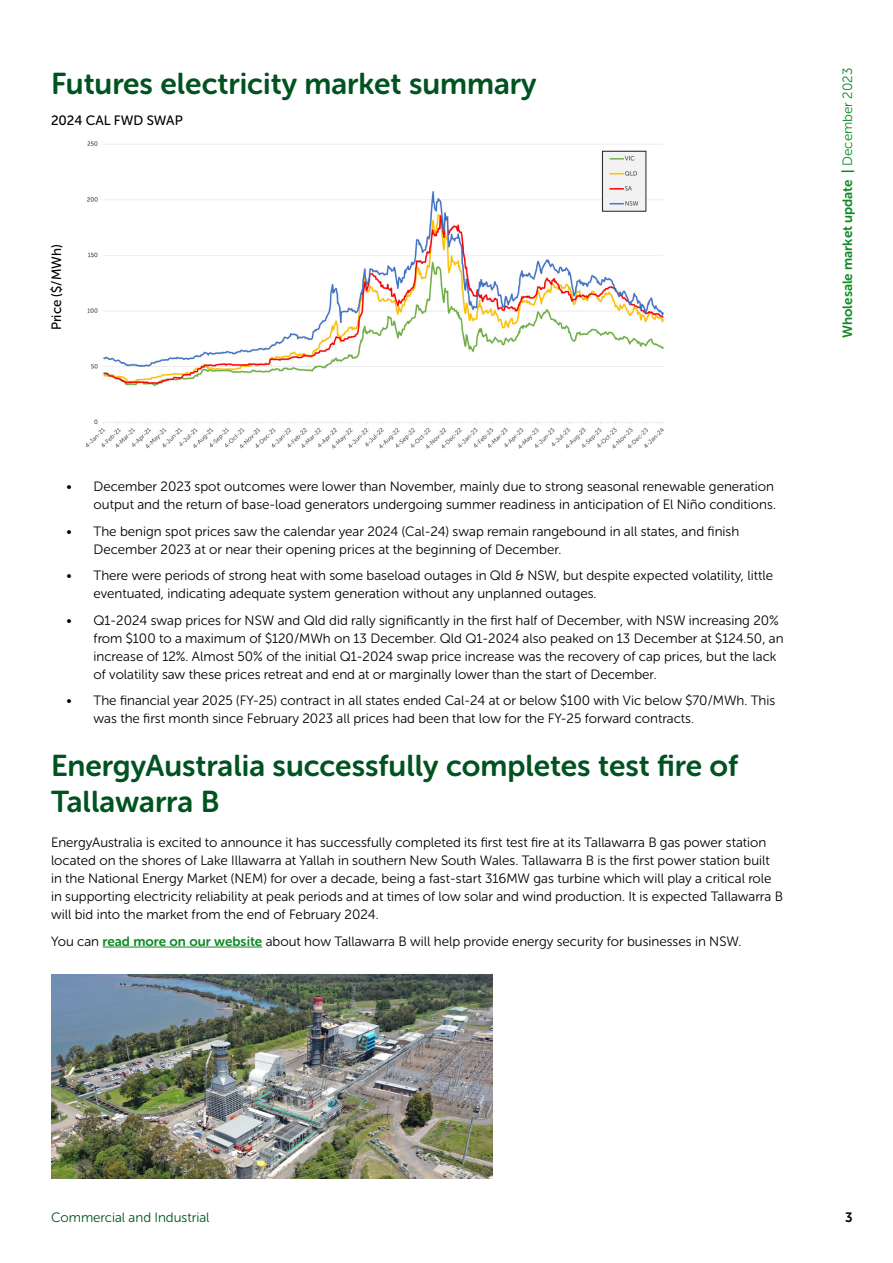
<style>
.page{position:relative;width:893px;height:1263px;background:#fff}
.page>*{position:absolute;margin:0;border:0;box-sizing:border-box;transform-origin:0 0}
.t1{font:30px/36px "Museo Sans Rounded 700";color:#005321}
.t2{font:13.5px/18px "Museo Sans Rounded 300";color:#000}
.t3{font:13.5px "Museo Sans Rounded 700";color:#0d8924}
.t4{font:13.5px "Museo Sans Rounded 500";color:#000}
.t5{font:13.5px "Museo Sans Rounded 300";color:#005321}
.t6{font:13.5px "Museo Sans Rounded 700";color:#000}
.s1{font-family:"Museo Sans Rounded 700";color:#0d8924}
.s2{font-family:"Museo Sans Rounded 300"}
</style>
<div class="page">
<img style="left:86px;top:141px;width:578px;height:308px">
<hr style="left:103px;top:947px;width:159px;height:1px;background:#0d8924">
<img style="left:51px;top:975px;width:441px;height:204px">
<h1 class="t1" style="left:51px;top:66px;width:487px">Futures electricity market summary</h1>
<p class="t4" style="left:51px;top:113px;width:133px">2024 CAL FWD SWAP</p>
<p class="t4" style="left:49px;top:330px;width:87px;rotate:-90deg">Price ($/MWh)</p>
<p class="t2" style="left:67px;top:478px;width:711px;text-align:right">• December 2023 spot outcomes were lower than November, mainly due to strong seasonal renewable generation output and the return of base-load generators undergoing summer readiness in anticipation of El Niño conditions.</p>
<p class="t2" style="left:94px;top:522px;width:647px;text-indent:-27px">• The benign spot prices saw the calendar year 2024 (Cal-24) swap remain rangebound in all states, and finish<br>December 2023 at or near their opening prices at the beginning of December.</p>
<p class="t2" style="left:94px;top:566px;width:681px;text-indent:-27px">• There were periods of strong heat with some baseload outages in Qld &amp; NSW, but despite expected volatility, little eventuated, indicating adequate system generation without any unplanned outages.</p>
<p class="t2" style="left:94px;top:611px;width:691px;text-indent:-27px">• Q1-2024 swap prices for NSW and Qld did rally significantly in the first half of December, with NSW increasing 20% from $100 to a maximum of $120/MWh on 13 December. Qld Q1-2024 also peaked on 13 December at $124.50, an increase of 12%. Almost 50% of the initial Q1-2024 swap price increase was the recovery of cap prices, but the lack of volatility saw these prices retreat and end at or marginally lower than the start of December.</p>
<p class="t2" style="left:94px;top:691px;width:683px;text-indent:-27px">• The financial year 2025 (FY-25) contract in all states ended Cal-24 at or below $100 with Vic below $70/MWh. This was the first month since February 2023 all prices had been that low for the FY-25 forward contracts.</p>
<h1 class="t1" style="left:51px;top:748px;width:689px">EnergyAustralia successfully completes test fire of<br>Tallawarra B</h1>
<p class="t2" style="left:51px;top:834px;width:733px">EnergyAustralia is excited to announce it has successfully completed its first test fire at its Tallawarra B gas power station located on the shores of Lake Illawarra at Yallah in southern New South Wales. Tallawarra B is the first power station built in the National Energy Market (NEM) for over a decade, being a fast-start 316MW gas turbine which will play a critical role in supporting electricity reliability at peak periods and at times of low solar and wind production. It is expected Tallawarra B will bid into the market from the end of February 2024.</p>
<p class="t2" style="left:51px;top:932px;width:692px">You can <span class="s1">read more on our website</span> about how Tallawarra B will help provide energy security for businesses in NSW.</p>
<p class="t3" style="left:840px;top:338px;width:271px;rotate:-90deg">Wholesale market update | <span class="s2">December 2023</span></p>
<p class="t5" style="left:51px;top:1210px;width:160px">Commercial and Industrial</p>
<p class="t6" style="left:845px;top:1210px;width:9px">3</p>
</div>
